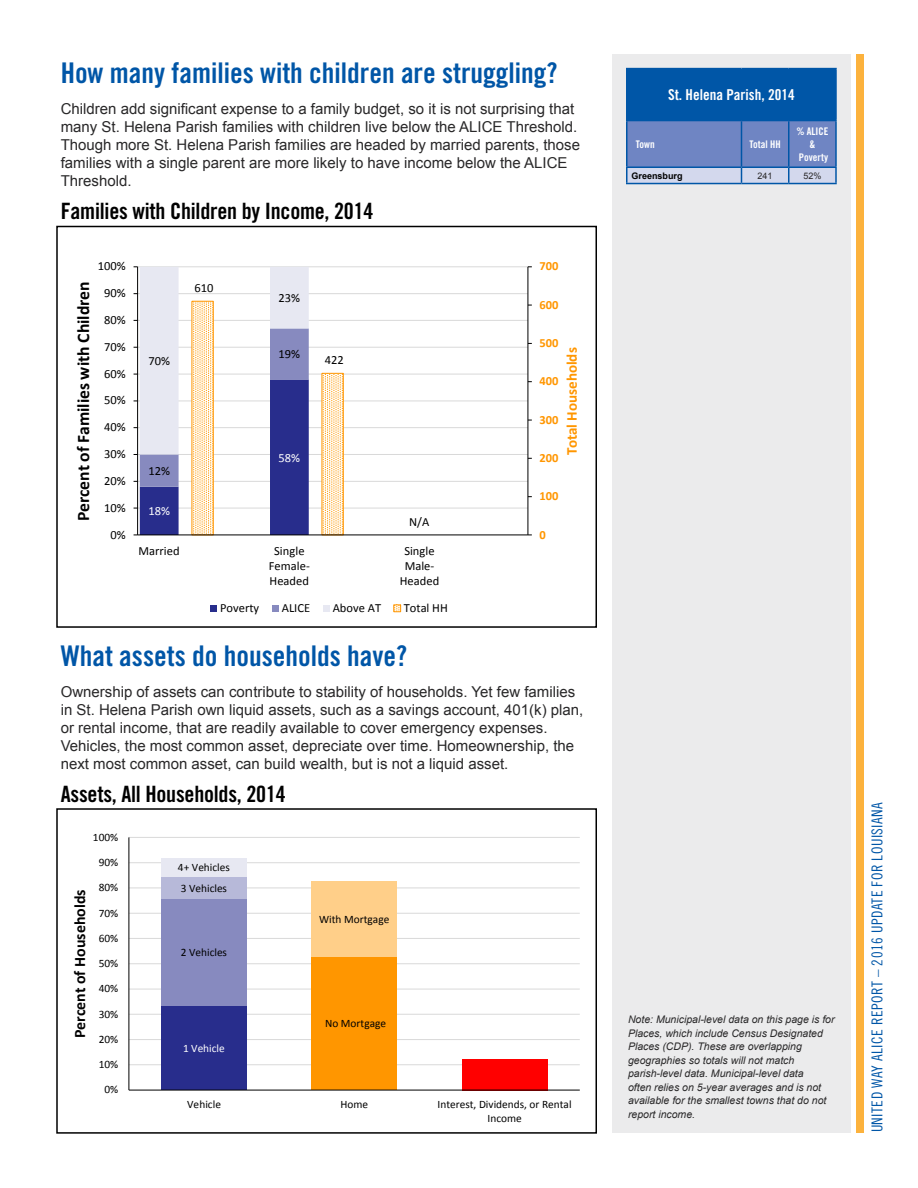
<style>
.page{position:relative;width:918px;height:1188px;background:#fff}
.page>*{position:absolute;margin:0;border:0;box-sizing:border-box;transform-origin:0 0}
.t1{font:28.5px "Trade Gothic Bold Cond Twenty";color:#0056a7}
.t2{font:22.5px "Trade Gothic Bold Cond Twenty";letter-spacing:-.01em;color:#000}
.t3{font:700 17.55px "Calibri";color:#000}
.t4{font:700 15.9px "Calibri";color:#000}
.t5{font:15px/18px "Arial";color:#292829}
.t6{font:15px "Trade Gothic Cond Eighteen";letter-spacing:.03em;color:#0056a7}
.t7{font:15px "Trade Gothic Bold Cond Twenty";color:#fff}
.t8{font:700 15px "Calibri";color:#ff9600}
.t9{font:12.45px/15.3px "Calibri";color:#000;text-align:center}
.t10{font:700 12.45px "Calibri";letter-spacing:.005em;color:#ff9600}
.t11{font:12.45px "Calibri";color:#fff}
.t12{font:11.4px "Calibri";color:#000}
.t13{font:11.25px/14px "Calibri";color:#000;text-align:center}
.t14{font:11.25px "Calibri";color:#fff}
.t15{font:italic 10.5px/13.5px "Arial";color:#292829}
.t16{font:10.5px/12.6px "Trade Gothic Bold Cond Twenty";color:#fff;text-align:center}
.t17{font:700 9px "Arial";color:#000}
.t18{font:9px "Arial";color:#292829}
</style>
<div class="page">
<div style="left:612px;top:54px;width:239px;height:1078px;background:#ebebec"></div>
<div style="left:856px;top:54px;width:7px;height:1078px;background:#fcb23d"></div>
<hr style="left:129px;top:1064px;width:451px;height:1px;background:#d9d9d9">
<hr style="left:129px;top:1039px;width:451px;height:1px;background:#d9d9d9">
<hr style="left:129px;top:1014px;width:451px;height:1px;background:#d9d9d9">
<hr style="left:129px;top:989px;width:451px;height:1px;background:#d9d9d9">
<hr style="left:129px;top:963px;width:451px;height:1px;background:#d9d9d9">
<hr style="left:129px;top:938px;width:451px;height:1px;background:#d9d9d9">
<hr style="left:129px;top:913px;width:451px;height:1px;background:#d9d9d9">
<hr style="left:129px;top:888px;width:451px;height:1px;background:#d9d9d9">
<hr style="left:129px;top:862px;width:451px;height:1px;background:#d9d9d9">
<hr style="left:129px;top:837px;width:451px;height:1px;background:#d9d9d9">
<div style="left:161px;top:1006px;width:86px;height:84px;background:#282d8c"></div>
<div style="left:161px;top:899px;width:86px;height:107px;background:#878abf"></div>
<div style="left:311px;top:956px;width:86px;height:134px;background:#ff9600"></div>
<div style="left:462px;top:1059px;width:86px;height:31px;background:#f00"></div>
<div style="left:161px;top:876px;width:86px;height:23px;background:#b7b9d9"></div>
<div style="left:311px;top:881px;width:86px;height:75px;background:#ffcf89"></div>
<div style="left:161px;top:858px;width:86px;height:18px;background:#e7e8f2"></div>
<hr style="left:129px;top:837px;width:1px;height:253px;background:#000">
<hr style="left:129px;top:1090px;width:451px;height:1px;background:#000">
<div style="left:56px;top:808px;width:541px;height:326px;border:2px solid #000"></div>
<hr style="left:138px;top:508px;width:390px;height:1px;background:#d9d9d9">
<hr style="left:138px;top:481px;width:390px;height:1px;background:#d9d9d9">
<hr style="left:138px;top:454px;width:390px;height:1px;background:#d9d9d9">
<hr style="left:138px;top:427px;width:390px;height:1px;background:#d9d9d9">
<hr style="left:138px;top:400px;width:390px;height:1px;background:#d9d9d9">
<hr style="left:138px;top:374px;width:390px;height:1px;background:#d9d9d9">
<hr style="left:138px;top:347px;width:390px;height:1px;background:#d9d9d9">
<hr style="left:138px;top:320px;width:390px;height:1px;background:#d9d9d9">
<hr style="left:138px;top:293px;width:390px;height:1px;background:#d9d9d9">
<hr style="left:138px;top:266px;width:390px;height:1px;background:#d9d9d9">
<hr style="left:527px;top:267px;width:1px;height:268px;background:#000">
<svg style="left:134px;top:266px;width:210px;height:270px"></svg>
<hr style="left:138px;top:534px;width:390px;height:1px;background:#000">
<div style="left:210px;top:605px;width:7px;height:7px;background:#282d8c"></div>
<div style="left:272px;top:605px;width:7px;height:7px;background:#878abf"></div>
<div style="left:323px;top:605px;width:7px;height:7px;background:#e7e8f2"></div>
<svg style="left:395px;top:606px;width:4px;height:4px"></svg>
<div style="left:393px;top:604px;width:8px;height:8px;border:1px solid #ff9600"></div>
<div style="left:56px;top:226px;width:541px;height:402px;border:2px solid #000"></div>
<div style="left:627px;top:69px;width:209px;height:52px;background:#0056a7"></div>
<svg style="left:626px;top:121px;width:211px;height:62px;background:#7f95cb"></svg>
<hr style="left:626px;top:183px;width:116px;height:1px;background:#0056a7">
<hr style="left:742px;top:183px;width:47px;height:1px;background:#0056a7">
<hr style="left:789px;top:183px;width:48px;height:1px;background:#0056a7">
<hr style="left:626px;top:68px;width:116px;height:1px;background:#0056a7">
<hr style="left:626px;top:69px;width:2px;height:51px;background:#0056a7">
<hr style="left:742px;top:68px;width:47px;height:1px;background:#0056a7">
<hr style="left:789px;top:68px;width:48px;height:1px;background:#0056a7">
<hr style="left:835px;top:69px;width:2px;height:51px;background:#0056a7">
<hr style="left:626px;top:120px;width:116px;height:1px;background:#0056a7">
<hr style="left:789px;top:120px;width:48px;height:1px;background:#0056a7">
<h1 class="t1" style="left:61px;top:55px;width:498px">How many families with children are struggling?</h1>
<p class="t5" style="left:61px;top:100px;width:521px">Children add significant expense to a family budget, so it is not surprising that many St. Helena Parish families with children live below the ALICE Threshold.<br>Though more St. Helena Parish families are headed by married parents, those families with a single parent are more likely to have income below the ALICE Threshold.</p>
<h2 class="t2" style="left:61px;top:198px;width:314px">Families with Children by Income, 2014</h2>
<p class="t3" style="left:72px;top:521px;width:241px;rotate:-90deg">Percent of Families with Children</p>
<p class="t9" style="left:98px;top:259px;width:30px">100%</p>
<p class="t9" style="left:104px;top:285px;width:23px">90%</p>
<p class="t9" style="left:104px;top:312px;width:23px">80%</p>
<p class="t9" style="left:104px;top:339px;width:23px">70%</p>
<p class="t9" style="left:104px;top:366px;width:23px">60%</p>
<p class="t9" style="left:104px;top:393px;width:23px">50%</p>
<p class="t9" style="left:104px;top:420px;width:23px">40%</p>
<p class="t9" style="left:104px;top:446px;width:23px">30%</p>
<p class="t9" style="left:104px;top:473px;width:23px">20%</p>
<p class="t9" style="left:104px;top:500px;width:23px">10%</p>
<p class="t9" style="left:111px;top:527px;width:17px">0%</p>
<p class="t9" style="left:195px;top:281px;width:20px">610</p>
<p class="t9" style="left:148px;top:353px;width:23px">70%</p>
<p class="t9" style="left:148px;top:463px;width:23px">12%</p>
<p class="t11" style="left:148px;top:503px;width:23px">18%</p>
<p class="t9" style="left:279px;top:290px;width:23px">23%</p>
<p class="t9" style="left:279px;top:347px;width:23px">19%</p>
<p class="t9" style="left:325px;top:353px;width:20px">422</p>
<p class="t11" style="left:279px;top:450px;width:23px">58%</p>
<p class="t9" style="left:409px;top:514px;width:22px">N/A</p>
<p class="t9" style="left:139px;top:543px;width:43px">Married</p>
<p class="t9" style="left:269px;top:543px;width:43px">Single<br>Female-<br>Headed</p>
<p class="t9" style="left:400px;top:543px;width:41px">Single<br>Male-<br>Headed</p>
<p class="t9" style="left:220px;top:600px;width:41px">Poverty</p>
<p class="t9" style="left:282px;top:600px;width:30px">ALICE</p>
<p class="t9" style="left:333px;top:600px;width:50px">Above AT</p>
<p class="t9" style="left:404px;top:600px;width:46px">Total HH</p>
<p class="t10" style="left:540px;top:258px;width:21px">700</p>
<p class="t10" style="left:540px;top:297px;width:21px">600</p>
<p class="t10" style="left:540px;top:335px;width:21px">500</p>
<p class="t8" style="left:562px;top:455px;width:109px;rotate:-90deg">Total Households</p>
<p class="t10" style="left:540px;top:373px;width:21px">400</p>
<p class="t10" style="left:540px;top:412px;width:21px">300</p>
<p class="t10" style="left:540px;top:450px;width:21px">200</p>
<p class="t10" style="left:540px;top:488px;width:21px">100</p>
<p class="t10" style="left:540px;top:526px;width:8px">0</p>
<h1 class="t1" style="left:61px;top:638px;width:348px">What assets do households have?</h1>
<p class="t5" style="left:61px;top:683px;width:524px">Ownership of assets can contribute to stability of households. Yet few families in St. Helena Parish own liquid assets, such as a savings account, 401(k) plan, or rental income, that are readily available to cover emergency expenses.<br>Vehicles, the most common asset, depreciate over time. Homeownership, the next most common asset, can build wealth, but is not a liquid asset.</p>
<h2 class="t2" style="left:61px;top:781px;width:227px">Assets, All Households, 2014</h2>
<p class="t4" style="left:70px;top:1038px;width:150px;rotate:-90deg">Percent of Households</p>
<p class="t13" style="left:93px;top:830px;width:27px">100%</p>
<p class="t12" style="left:99px;top:855px;width:21px">90%</p>
<p class="t13" style="left:99px;top:881px;width:21px">80%</p>
<p class="t13" style="left:99px;top:906px;width:21px">70%</p>
<p class="t12" style="left:99px;top:931px;width:21px">60%</p>
<p class="t13" style="left:99px;top:956px;width:21px">50%</p>
<p class="t13" style="left:99px;top:982px;width:21px">40%</p>
<p class="t12" style="left:99px;top:1007px;width:21px">30%</p>
<p class="t13" style="left:99px;top:1032px;width:21px">20%</p>
<p class="t13" style="left:99px;top:1057px;width:21px">10%</p>
<p class="t13" style="left:104px;top:1083px;width:15px">0%</p>
<p class="t13" style="left:178px;top:860px;width:53px">4+ Vehicles</p>
<p class="t12" style="left:181px;top:881px;width:48px">3 Vehicles</p>
<p class="t13" style="left:181px;top:945px;width:48px">2 Vehicles</p>
<p class="t14" style="left:183px;top:1041px;width:43px">1 Vehicle</p>
<p class="t12" style="left:319px;top:912px;width:72px">With Mortgage</p>
<p class="t13" style="left:325px;top:1016px;width:62px">No Mortgage</p>
<p class="t13" style="left:187px;top:1097px;width:35px">Vehicle</p>
<p class="t13" style="left:341px;top:1097px;width:29px">Home</p>
<p class="t13" style="left:437px;top:1097px;width:136px">Interest, Dividends, or Rental<br>Income</p>
<p class="t7" style="left:668px;top:86px;width:128px">St. Helena Parish, 2014</p>
<p class="t16" style="left:636px;top:138px;width:20px">Town</p>
<p class="t16" style="left:750px;top:138px;width:33px">Total HH</p>
<p class="t16" style="left:796px;top:125px;width:34px">% ALICE &amp;<br>Poverty</p>
<p class="t17" style="left:632px;top:170px;width:53px">Greensburg</p>
<p class="t18" style="left:758px;top:170px;width:17px">241</p>
<p class="t18" style="left:803px;top:170px;width:20px">52%</p>
<p class="t15" style="left:628px;top:1013px;width:208px">Note: Municipal-level data on this page is for Places, which include Census Designated Places (CDP). These are overlapping geographies so totals will not match parish-level data. Municipal-level data<br>often relies on 5-year averages and is not available for the smallest towns that do not report income.</p>
<p class="t6" style="left:868px;top:1132px;width:332px;rotate:-90deg">UNITED WAY ALICE REPORT – 2016 UPDATE FOR LOUISIANA</p>
</div>
